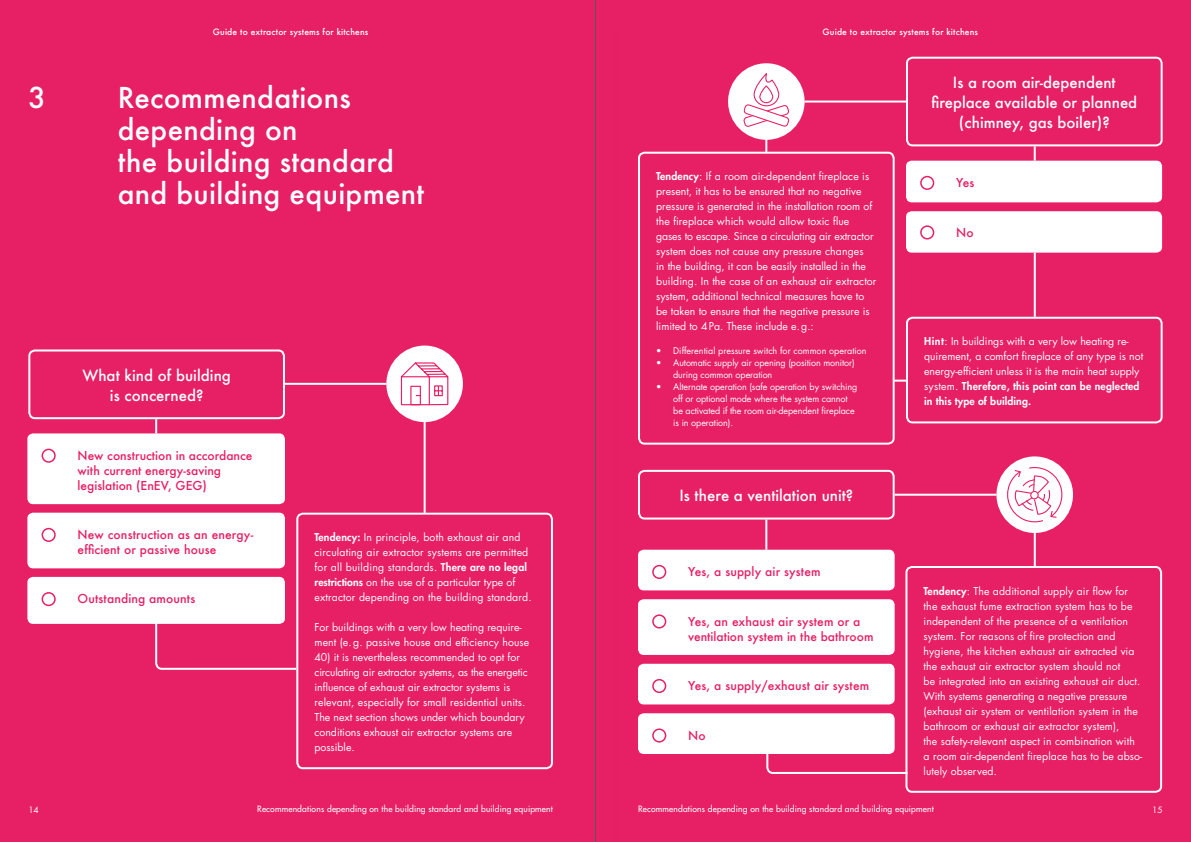
<style>
.page{position:relative;width:1191px;height:842px;background:#e71f64}
.page>*{position:absolute;margin:0;border:0;box-sizing:border-box;transform-origin:0 0}
.t1{font:500 28px/32px "Futura";letter-spacing:.01em;color:#fff}
.t2{font:500 15px/20px "Futura";color:#fff;text-align:center}
.t3{font:500 12px/15px "Futura";letter-spacing:.01em;color:#e71f64}
.t4{font:10.5px/15px "Futura Std";letter-spacing:.01em;color:#fff}
.t5{font:9px/12px "Futura Std";letter-spacing:-.01em;color:#fff}
.t6{font:500 8.5px "Futura Std";letter-spacing:.02em;color:#fff}
.t7{font:500 8.5px "Futura";letter-spacing:.02em;color:#fff}
.t8{font:8.5px "Futura Std";color:#fff}
.s1{font-weight:800}
</style>
<div class="page">
<div style="left:28px;top:349px;width:257px;height:70px;border:2px solid #fff;border-radius:6px"></div>
<div style="left:906px;top:57px;width:256px;height:89px;border:2px solid #fff;border-radius:6px"></div>
<div style="left:27px;top:433px;width:258px;height:71px;background:#fff;border-radius:6px"></div>
<div style="left:42px;top:449px;width:14px;height:14px;border:2px solid #e71f64;border-radius:50%"></div>
<div style="left:27px;top:513px;width:258px;height:55px;background:#fff;border-radius:6px"></div>
<div style="left:42px;top:528px;width:14px;height:14px;border:2px solid #e71f64;border-radius:50%"></div>
<div style="left:27px;top:577px;width:258px;height:47px;background:#fff;border-radius:6px"></div>
<div style="left:42px;top:592px;width:14px;height:14px;border:2px solid #e71f64;border-radius:50%"></div>
<div style="left:906px;top:161px;width:256px;height:41px;background:#fff;border-radius:6px"></div>
<div style="left:920px;top:176px;width:14px;height:14px;border:2px solid #e71f64;border-radius:50%"></div>
<div style="left:906px;top:211px;width:256px;height:42px;background:#fff;border-radius:6px"></div>
<div style="left:920px;top:225px;width:14px;height:14px;border:2px solid #e71f64;border-radius:50%"></div>
<div style="left:638px;top:470px;width:256px;height:49px;border:2px solid #fff;border-radius:6px"></div>
<div style="left:638px;top:599px;width:256px;height:56px;background:#fff;border-radius:6px"></div>
<div style="left:652px;top:614px;width:14px;height:14px;border:2px solid #e71f64;border-radius:50%"></div>
<div style="left:638px;top:664px;width:256px;height:40px;background:#fff;border-radius:6px"></div>
<div style="left:652px;top:679px;width:14px;height:14px;border:2px solid #e71f64;border-radius:50%"></div>
<div style="left:638px;top:713px;width:256px;height:41px;background:#fff;border-radius:6px"></div>
<div style="left:652px;top:728px;width:14px;height:14px;border:2px solid #e71f64;border-radius:50%"></div>
<div style="left:638px;top:550px;width:256px;height:40px;background:#fff;border-radius:6px"></div>
<div style="left:652px;top:565px;width:14px;height:14px;border:2px solid #e71f64;border-radius:50%"></div>
<div style="left:728px;top:63px;width:76px;height:77px;background:#fff;border-radius:50%"></div>
<svg style="left:743px;top:73px;width:46px;height:54px"></svg>
<div style="left:386px;top:346px;width:77px;height:76px;background:#fff;border-radius:50%"></div>
<svg style="left:400px;top:362px;width:49px;height:44px"></svg>
<hr style="left:285px;top:383px;width:101px;height:2px;background:#fff">
<hr style="left:423px;top:419px;width:2px;height:94px;background:#fff">
<svg style="left:765px;top:139px;width:2px;height:13px"></svg>
<div style="left:296px;top:513px;width:257px;height:256px;border:2px solid #fff;border-radius:6px"></div>
<svg style="left:155px;top:419px;width:2px;height:14px"></svg>
<svg style="left:1033px;top:146px;width:2px;height:15px"></svg>
<hr style="left:1033px;top:253px;width:2px;height:64px;background:#fff">
<div style="left:638px;top:152px;width:256px;height:293px;border:2px solid #fff;border-radius:6px"></div>
<div style="left:906px;top:317px;width:256px;height:106px;border:2px solid #fff;border-radius:6px"></div>
<div style="left:905px;top:566px;width:257px;height:227px;border:2px solid #fff;border-radius:6px"></div>
<hr style="left:804px;top:101px;width:102px;height:2px;background:#fff">
<svg style="left:894px;top:380px;width:12px;height:2px"></svg>
<hr style="left:765px;top:519px;width:2px;height:31px;background:#fff">
<hr style="left:894px;top:494px;width:102px;height:2px;background:#fff">
<hr style="left:1033px;top:526px;width:2px;height:40px;background:#fff">
<svg style="left:154px;top:605px;width:144px;height:66px"></svg>
<svg style="left:766px;top:752px;width:142px;height:23px"></svg>
<div style="left:996px;top:456px;width:77px;height:77px;background:#fff;border-radius:50%"></div>
<svg style="left:1004px;top:467px;width:61px;height:55px"></svg>
<div style="left:1030px;top:491px;width:8px;height:8px;background:#fff;border-radius:50%"></div>
<div style="left:1030px;top:491px;width:8px;height:8px;border:1px solid #e71f64;border-radius:50%"></div>
<div style="left:578px;top:0;width:74px;height:842px;background:#e71f64"></div>
<hr style="left:595px;top:0;width:1px;height:842px;background:#575756">
<h1 class="t1" style="left:28px;top:81px;width:19px">3</h1>
<p class="t7" style="left:213px;top:26px;width:157px">Guide to extractor systems for kitchens</p>
<p class="t7" style="left:822px;top:26px;width:157px">Guide to extractor systems for kitchens</p>
<h1 class="t1" style="left:118px;top:81px;width:308px">Recommendations depending on<br>the building standard and building equipment</h1>
<h2 class="t2" style="left:82px;top:365px;width:150px">What kind of building is concerned?</h2>
<p class="t3" style="left:78px;top:448px;width:176px">New construction in accordance with current energy-saving legislation (EnEV, GEG)</p>
<p class="t3" style="left:78px;top:527px;width:177px">New construction as an energy&shy;efficient or passive house</p>
<p class="t3" style="left:78px;top:591px;width:119px">Outstanding amounts</p>
<p class="t4" style="left:314px;top:530px;width:219px"><span class="s1">Tendency:</span> In principle, both exhaust air and circulating air extractor systems are permitted for all building standards. <span class="s1">There are no legal restrictions</span> on the use of a particular type of extractor depending on the building standard.</p>
<p class="t4" style="left:314px;top:620px;width:216px">For buildings with a very low heating require&shy;ment (e.g. passive house and efficiency house</p>
<p class="t4" style="left:314px;top:650px;width:215px">40) it is nevertheless recommended to opt for circulating air extractor systems, as the energetic influence of exhaust air extractor systems is relevant, especially for small residential units.<br>The next section shows under which boundary conditions exhaust air extractor systems are possible.</p>
<p class="t4" style="left:656px;top:168px;width:222px"><span class="s1">Tendency</span>: If a room air-dependent fireplace is present, it has to be ensured that no negative pressure is generated in the installation room of the fireplace which would allow toxic flue gases to escape. Since a circulating air extractor system does not cause any pressure changes<br>in the building, it can be easily installed in the building. In the case of an exhaust air extractor system, additional technical measures have to be taken to ensure that the negative pressure is limited to 4Pa. These include e.g.:</p>
<p class="t5" style="left:656px;top:344px;width:212px">• Differential pressure switch for common operation</p>
<p class="t5" style="left:673px;top:356px;width:183px;text-indent:-17px">• Automatic supply air opening (position monitor) during common operation</p>
<p class="t5" style="left:673px;top:380px;width:186px;text-indent:-17px">• Alternate operation (safe operation by switching off or optional mode where the system cannot be activated if the room air-dependent fireplace is in operation).</p>
<h2 class="t2" style="left:679px;top:486px;width:175px">Is there a ventilation unit?</h2>
<p class="t3" style="left:688px;top:564px;width:134px">Yes, a supply air system</p>
<p class="t3" style="left:688px;top:614px;width:187px">Yes, an exhaust air system or a ventilation system in the bathroom</p>
<p class="t3" style="left:688px;top:678px;width:183px">Yes, a supply/exhaust air system</p>
<p class="t3" style="left:688px;top:728px;width:19px">No</p>
<h2 class="t2" style="left:931px;top:72px;width:207px">Is a room air-dependent fireplace available or planned (chimney, gas boiler)?</h2>
<p class="t3" style="left:956px;top:175px;width:20px">Yes</p>
<p class="t3" style="left:956px;top:225px;width:19px">No</p>
<p class="t4" style="left:924px;top:334px;width:221px"><span class="s1">Hint</span>: In buildings with a very low heating re&shy;quirement, a comfort fireplace of any type is not energy-efficient unless it is the main heat supply system. <span class="s1">Therefore, this point can be neglected in this type of building.</span></p>
<p class="t4" style="left:923px;top:583px;width:220px"><span class="s1">Tendency</span>: The additional supply air flow for the exhaust fume extraction system has to be independent of the presence of a ventilation system. For reasons of fire protection and hygiene, the kitchen exhaust air extracted via the exhaust air extractor system should not<br>be integrated into an existing exhaust air duct.<br>With systems generating a negative pressure (exhaust air system or ventilation system in the bathroom or exhaust air extractor system),<br>the safety-relevant aspect in combination with a room air-dependent fireplace has to be abso&shy;lutely observed.</p>
<p class="t8" style="left:28px;top:804px;width:12px">14</p>
<p class="t6" style="left:257px;top:804px;width:297px">Recommendations depending on the building standard and building equipment</p>
<p class="t6" style="left:638px;top:804px;width:297px">Recommendations depending on the building standard and building equipment</p>
<p class="t8" style="left:1152px;top:804px;width:12px">15</p>
</div>
